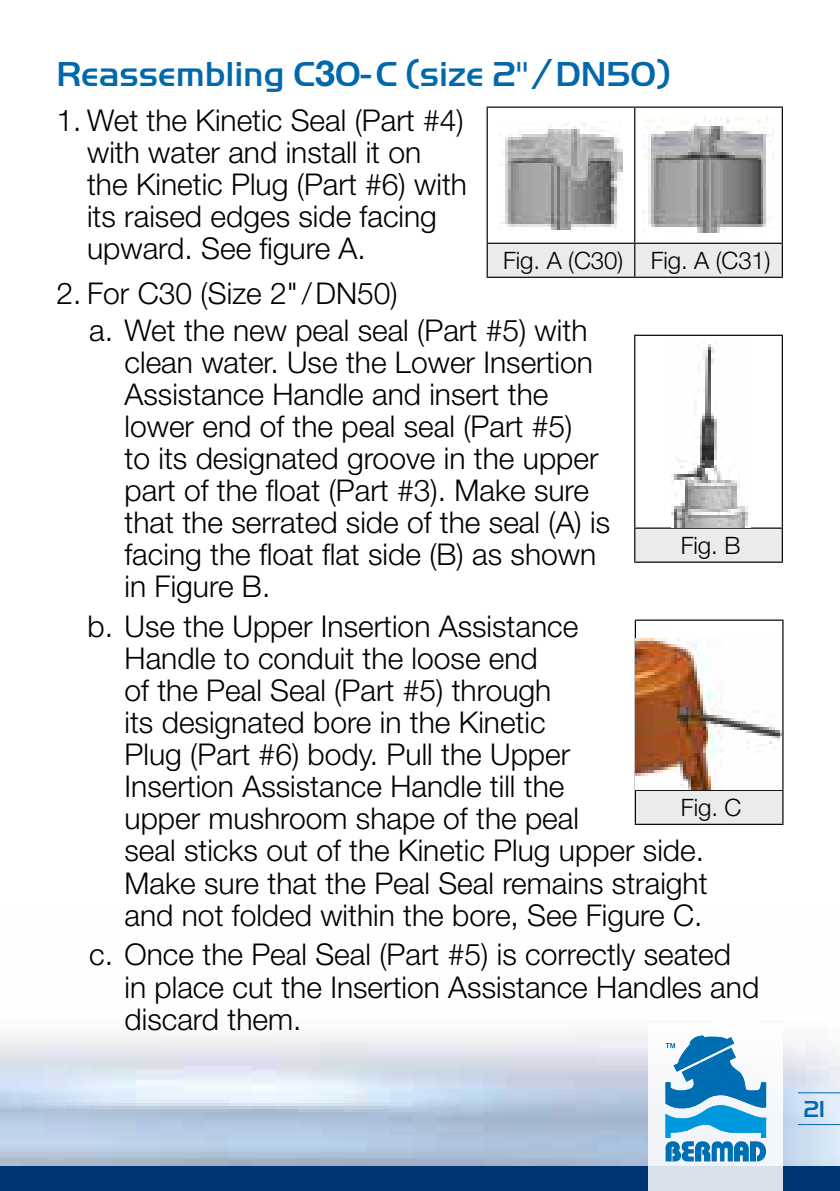
<style>
.page{position:relative;width:840px;height:1191px;background:#fff}
.page>*{position:absolute;margin:0;border:0;box-sizing:border-box;transform-origin:0 0}
.t1{font:500 36px "Handel Got D";color:#0068ab}
.t2{font:300 30px/32px "Helvetica Neue LT Pro";color:#000}
.t3{font:300 24px "Helvetica Neue LT Pro";letter-spacing:-.005em;color:#000}
.t4{font:500 24px "Handel Got D";color:#0068ab}
.s1{font-family:"Helvetica Neue LT Pro";font-weight:700}
</style>
<div class="page">
<div style="left:0;top:1166px;width:839px;height:25px;background:#003573"></div>
<div style="left:648px;top:1024px;width:134px;height:167px;background:linear-gradient(to bottom,#fff,#e0e8f0)"></div>
<svg style="left:665px;top:1035px;width:100px;height:126px"></svg>
<div style="left:487px;top:244px;width:294px;height:33px;background:#ebebec"></div>
<hr style="left:634px;top:106px;width:148px;height:2px;background:#000">
<hr style="left:781px;top:108px;width:1px;height:135px;background:#000">
<hr style="left:486px;top:106px;width:148px;height:2px;background:#000">
<hr style="left:633px;top:108px;width:2px;height:135px;background:#000">
<hr style="left:486px;top:108px;width:1px;height:135px;background:#000">
<hr style="left:634px;top:242px;width:148px;height:2px;background:#000">
<hr style="left:781px;top:244px;width:1px;height:33px;background:#000">
<hr style="left:486px;top:242px;width:148px;height:2px;background:#000">
<hr style="left:633px;top:244px;width:2px;height:33px;background:#000">
<hr style="left:486px;top:244px;width:1px;height:33px;background:#000">
<hr style="left:634px;top:277px;width:148px;height:1px;background:#000">
<hr style="left:486px;top:277px;width:148px;height:1px;background:#000">
<img style="left:642px;top:118px;width:131px;height:114px">
<img style="left:502px;top:123px;width:119px;height:106px">
<div style="left:634px;top:528px;width:147px;height:34px;background:#ebebec"></div>
<hr style="left:633px;top:334px;width:149px;height:2px;background:#000">
<hr style="left:781px;top:336px;width:1px;height:191px;background:#000">
<hr style="left:633px;top:336px;width:2px;height:191px;background:#000">
<hr style="left:633px;top:527px;width:149px;height:2px;background:#000">
<hr style="left:781px;top:529px;width:1px;height:32px;background:#000">
<hr style="left:633px;top:529px;width:2px;height:32px;background:#000">
<hr style="left:633px;top:561px;width:149px;height:2px;background:#000">
<img style="left:671px;top:342px;width:79px;height:185px">
<div style="left:635px;top:790px;width:147px;height:34px;background:#ebebec"></div>
<hr style="left:634px;top:619px;width:149px;height:2px;background:#000">
<hr style="left:781px;top:621px;width:2px;height:168px;background:#000">
<hr style="left:634px;top:621px;width:1px;height:168px;background:#000">
<hr style="left:634px;top:789px;width:149px;height:2px;background:#000">
<hr style="left:781px;top:791px;width:2px;height:32px;background:#000">
<hr style="left:634px;top:791px;width:1px;height:32px;background:#000">
<hr style="left:634px;top:823px;width:149px;height:2px;background:#000">
<img style="left:635px;top:638px;width:146px;height:151px">
<hr style="left:797px;top:1092px;width:42px;height:1px;background:#0068ab">
<hr style="left:797px;top:1123px;width:42px;height:2px;background:#0068ab">
<p class="t1" style="left:56px;top:53px;width:615px">Reassembling C<span class="s1">3</span>0-C (size 2"/DN50)</p>
<p class="t2" style="left:87px;top:104px;width:381px;text-indent:-31px">1. Wet the Kinetic Seal (Part #4) with water and install it on the Kinetic Plug (Part #6) with its raised edges side facing upward. See figure A.</p>
<p class="t2" style="left:89px;top:273px;width:499px;line-height:37.6px;text-indent:-33px">2. For C30 (Size 2"/DN50)<br>a. Wet the new peal seal (Part #5) with</p>
<p class="t2" style="left:124px;top:346px;width:487px">clean water. Use the Lower Insertion Assistance Handle and insert the lower end of the peal seal (Part #5)<br>to its designated groove in the upper part of the float (Part #3). Make sure that the serrated side of the seal (A) is facing the float flat side (B) as shown in Figure B.</p>
<p class="t2" style="left:124px;top:610px;width:584px;text-indent:-37px">b. Use the Upper Insertion Assistance<br>Handle to conduit the loose end<br>of the Peal Seal (Part #5) through<br>its designated bore in the Kinetic<br>Plug (Part #6) body. Pull the Upper<br>Insertion Assistance Handle till the<br>upper mushroom shape of the peal<br>seal sticks out of the Kinetic Plug upper side.<br>Make sure that the Peal Seal remains straight and not folded within the bore, See Figure C.</p>
<p class="t2" style="left:124px;top:938px;width:635px;text-indent:-35px">c. Once the Peal Seal (Part #5) is correctly seated in place cut the Insertion Assistance Handles and discard them.</p>
<p class="t3" style="left:503px;top:246px;width:269px">Fig. A (C30) Fig. A (C31)</p>
<p class="t3" style="left:680px;top:530px;width:61px">Fig. B</p>
<p class="t3" style="left:680px;top:792px;width:62px">Fig. C</p>
<p class="t4" style="left:803px;top:1095px;width:23px">21</p>
</div>
